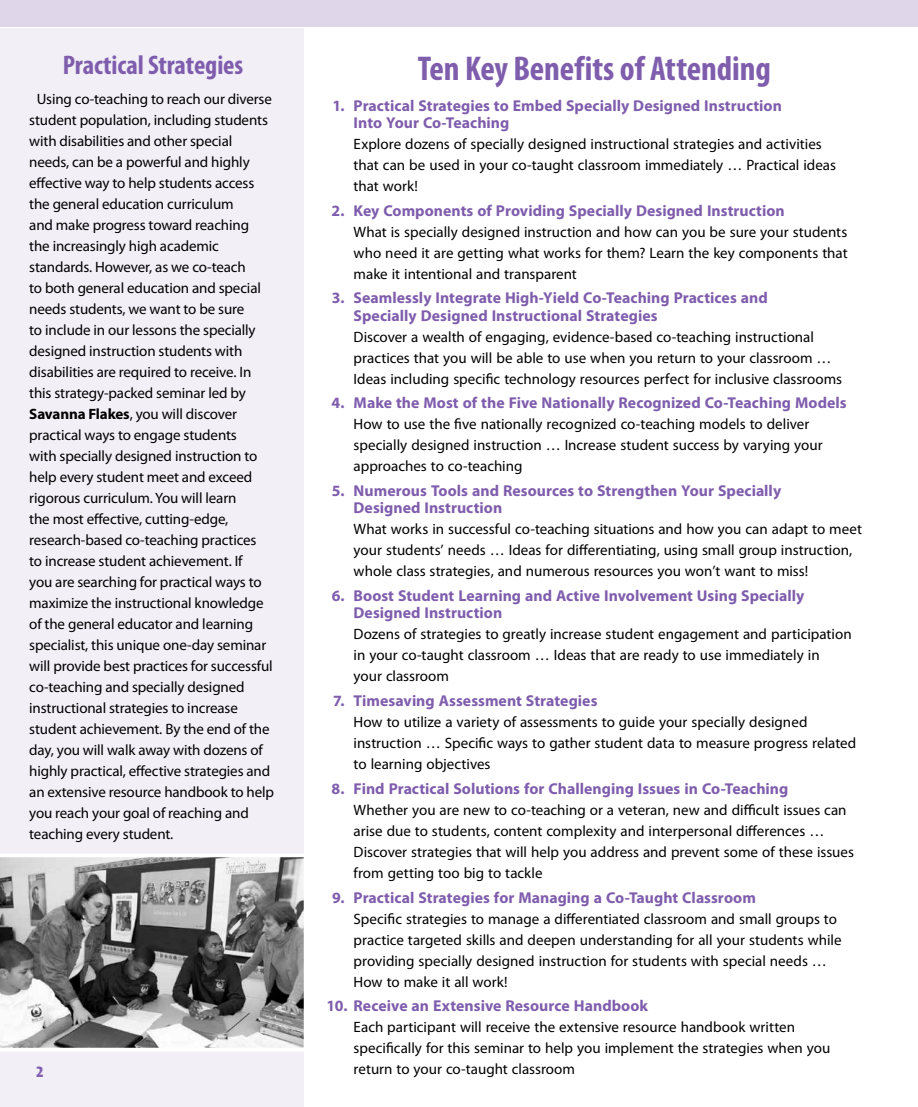
<style>
.page{position:relative;width:918px;height:1107px;background:#fff}
.page>*{position:absolute;margin:0;border:0;box-sizing:border-box;transform-origin:0 0}
.t1{font:700 condensed 34.5px "Myriad Pro";letter-spacing:-.005em;color:#7f5dad}
.t2{font:700 condensed 27px "Myriad Pro";color:#7f5dad}
.t3{font:700 15.75px/17.2px "Myriad Pro";color:#7f5dad}
.t4{font:15px/21px "Myriad Pro";letter-spacing:-.005em;color:#000}
.t5{font:700 condensed 15px "Laudatio BQ";color:#7f5dad}
.s1{font-weight:700}
</style>
<div class="page">
<div style="left:0;top:0;width:918px;height:27px;background:#dfd6ea"></div>
<div style="left:0;top:28px;width:304px;height:1079px;background:#f2eff7"></div>
<svg style="left:0;top:854px;width:304px;height:197px"></svg>
<h2 class="t2" style="left:63px;top:48px;width:182px">Practical Strategies</h2>
<p class="t4" style="left:29px;top:88px;width:246px;text-indent:8px">Using co-teaching to reach our diverse student population, including students with disabilities and other special needs, can be a powerful and highly effective way to help students access the general education curriculum<br>and make progress toward reaching<br>the increasingly high academic standards. However, as we co-teach<br>to both general education and special needs students, we want to be sure<br>to include in our lessons the specially designed instruction students with disabilities are required to receive. In this strategy-packed seminar led by <span class="s1">Savanna Flakes</span>, you will discover practical ways to engage students<br>with specially designed instruction to help every student meet and exceed rigorous curriculum. You will learn<br>the most effective, cutting-edge, research-based co-teaching practices<br>to increase student achievement. If<br>you are searching for practical ways to maximize the instructional knowledge of the general educator and learning specialist, this unique one-day seminar will provide best practices for successful co-teaching and specially designed instructional strategies to increase student achievement. By the end of the day, you will walk away with dozens of highly practical, effective strategies and an extensive resource handbook to help you reach your goal of reaching and teaching every student.</p>
<p class="t5" style="left:36px;top:1063px;width:9px">2</p>
<p class="t5" style="left:36px;top:1073px;width:9px">2</p>
<h1 class="t1" style="left:418px;top:47px;width:355px">Ten Key Benefits of Attending</h1>
<p class="t3" style="left:354px;top:96px;width:430px;text-indent:-21px">1. Practical Strategies to Embed Specially Designed Instruction<br>Into Your Co‑Teaching</p>
<p class="t4" style="left:354px;top:133px;width:484px">Explore dozens of specially designed instructional strategies and activities that can be used in your co-taught classroom immediately … Practical ideas that work!</p>
<p class="t3" style="left:332px;top:201px;width:455px">2. Key Components of Providing Specially Designed Instruction</p>
<p class="t4" style="left:354px;top:221px;width:496px;text-align:justify">What is specially designed instruction and how can you be sure your students who need it are getting what works for them? Learn the key components that make it intentional and transparent</p>
<p class="t3" style="left:354px;top:289px;width:416px;text-indent:-22px">3. Seamlessly Integrate High-Yield Co-Teaching Practices and<br>Specially Designed Instructional Strategies</p>
<p class="t4" style="left:354px;top:326px;width:490px">Discover a wealth of engaging, evidence-based co-teaching instructional practices that you will be able to use when you return to your classroom …<br>Ideas including specific technology resources perfect for inclusive classrooms</p>
<p class="t3" style="left:332px;top:394px;width:517px">4. Make the Most of the Five Nationally Recognized Co-Teaching Models</p>
<p class="t4" style="left:354px;top:414px;width:471px">How to use the five nationally recognized co-teaching models to deliver specially designed instruction … Increase student success by varying your approaches to co‑teaching</p>
<p class="t3" style="left:354px;top:482px;width:429px;text-indent:-22px">5. Numerous Tools and Resources to Strengthen Your Specially<br>Designed Instruction</p>
<p class="t4" style="left:354px;top:519px;width:510px">What works in successful co-teaching situations and how you can adapt to meet your students’ needs … Ideas for differentiating, using small group instruction, whole class strategies, and numerous resources you won’t want to miss!</p>
<p class="t3" style="left:354px;top:587px;width:452px;text-indent:-22px">6. Boost Student Learning and Active Involvement Using Specially<br>Designed Instruction</p>
<p class="t4" style="left:354px;top:624px;width:500px">Dozens of strategies to greatly increase student engagement and participation in your co-taught classroom … Ideas that are ready to use immediately in your classroom</p>
<p class="t3" style="left:333px;top:692px;width:266px">7. Timesaving Assessment Strategies</p>
<p class="t4" style="left:354px;top:711px;width:504px">How to utilize a variety of assessments to guide your specially designed instruction … Specific ways to gather student data to measure progress related to learning objectives</p>
<p class="t3" style="left:332px;top:779px;width:458px">8. Find Practical Solutions for Challenging Issues in Co-Teaching</p>
<p class="t4" style="left:354px;top:799px;width:502px">Whether you are new to co-teaching or a veteran, new and difficult issues can arise due to students, content complexity and interpersonal differences … Discover strategies that will help you address and prevent some of these issues from getting too big to tackle</p>
<p class="t3" style="left:332px;top:888px;width:425px">9. Practical Strategies for Managing a Co-Taught Classroom</p>
<p class="t4" style="left:354px;top:908px;width:489px">Specific strategies to manage a differentiated classroom and small groups to practice targeted skills and deepen understanding for all your students while providing specially designed instruction for students with special needs … How to make it all work!</p>
<p class="t3" style="left:327px;top:997px;width:323px">10. Receive an Extensive Resource Handbook</p>
<p class="t4" style="left:354px;top:1017px;width:478px">Each participant will receive the extensive resource handbook written specifically for this seminar to help you implement the strategies when you return to your co-taught classroom</p>
</div>
